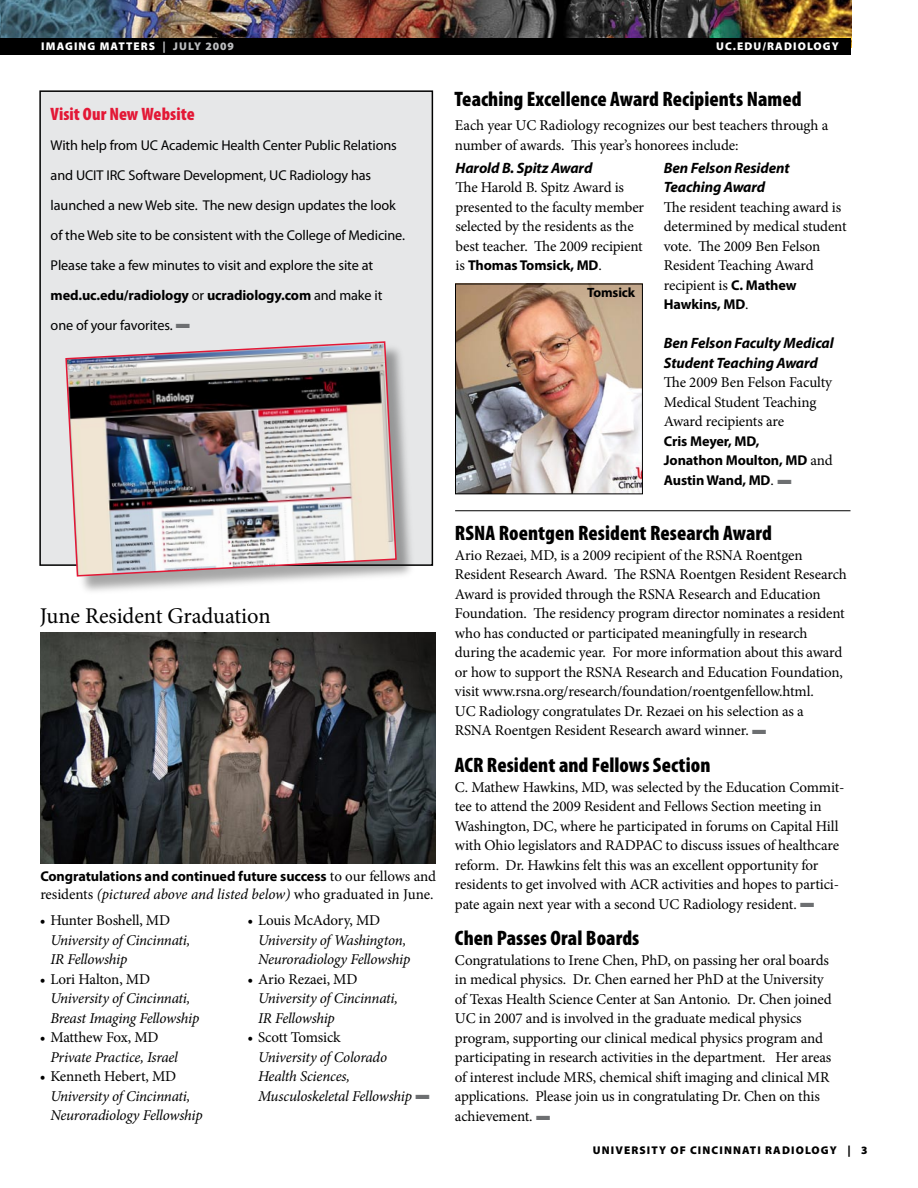
<style>
.page{position:relative;width:918px;height:1188px;background:#fff}
.page>*{position:absolute;margin:0;border:0;box-sizing:border-box;transform-origin:0 0}
.t1{font:22.5px "Minion Pro";letter-spacing:-.005em;color:#000}
.t2{font:900 condensed 21px "Myriad Pro";letter-spacing:.005em;color:#000}
.t3{font:900 condensed 18px "Myriad Pro";letter-spacing:.005em;color:#e31836}
.t4{font:15px/19.5px "Minion Pro";letter-spacing:-.01em;color:#000}
.t5{font:italic 15px/19.5px "Minion Pro";letter-spacing:-.02em;color:#000}
.t6{font:italic 700 15px/19.5px "Myriad Pro";letter-spacing:-.01em;color:#000}
.t7{font:14.25px/30px "Myriad Pro";letter-spacing:-.01em;color:#000}
.t8{font:700 14.25px/19.5px "Myriad Pro";letter-spacing:-.01em;color:#000}
.t9{font:700 13.5px "Myriad Pro";letter-spacing:-.01em;color:#000}
.t10{font:900 11.25px "Myriad Pro";letter-spacing:.1em;color:#fff}
.t11{font:900 11.25px "Myriad Pro";letter-spacing:.1em;color:#000}
.t12{font:6px "Zapf Dingbats ITC";color:#6d6f71;scale:3.25 1}
.s1{color:#bcbdbf}
.s2{font-weight:700}
.s3{font-family:"Minion Pro";font-weight:400;font-size:15px}
.s4{font-style:normal}
.s5{font-family:"Myriad Pro";font-weight:700;font-size:14.25px}
</style>
<div class="page">
<img style="left:0;top:0;width:851px;height:38px">
<div style="left:0;top:38px;width:851px;height:17px;background:#000"></div>
<div style="left:40px;top:91px;width:392px;height:474px;background:#e6e7e8"></div>
<div style="left:39px;top:90px;width:394px;height:476px;border:2px solid #000"></div>
<div style="left:67px;top:343px;width:350px;height:253px;background:#000;opacity:.35"></div>
<img style="left:65px;top:341px;width:333px;height:236px">
<img style="left:40px;top:633px;width:395px;height:230px">
<img style="left:457px;top:286px;width:184px;height:206px">
<div style="left:455px;top:284px;width:188px;height:210px;border:1px solid #000"></div>
<hr style="left:455px;top:510px;width:395px;height:1px;background:#000">
<p class="t10" style="left:41px;top:39px;width:194px">IMAGING MATTERS <span class="s1">| JULY 2009</span></p>
<p class="t10" style="left:716px;top:39px;width:124px">UC.EDU/RADIOLOGY</p>
<p class="t3" style="left:51px;top:102px;width:146px">Visit Our New Website</p>
<p class="t7" style="left:51px;top:130px;width:356px">With help from UC Academic Health Center Public Relations and UCIT IRC Software Development, UC Radiology has launched a new Web site. The new design updates the look of the Web site to be consistent with the College of Medicine.<br>Please take a few minutes to visit and explore the site at <span class="s2">med.uc.edu/radiology</span> or <span class="s2">ucradiology.com</span> and make it one of your favorites.</p>
<p class="t12" style="left:176px;top:323px;width:6px">■</p>
<h1 class="t1" style="left:40px;top:601px;width:232px">June Resident Graduation</h1>
<p class="t8" style="left:40px;top:866px;width:397px">Congratulations and continued future success <span class="s3">to our fellows and</span></p>
<p class="t5" style="left:40px;top:884px;width:395px"><span class="s4">residents</span> (pictured above and listed below) <span class="s4">who graduated in June.</span></p>
<p class="t4" style="left:40px;top:911px;width:132px">• Hunter Boshell, MD</p>
<p class="t5" style="left:50px;top:930px;width:142px">University of Cincinnati,<br>IR Fellowship</p>
<p class="t4" style="left:40px;top:969px;width:112px">• Lori Halton, MD</p>
<p class="t5" style="left:50px;top:989px;width:150px">University of Cincinnati,<br>Breast Imaging Fellowship</p>
<p class="t4" style="left:40px;top:1028px;width:120px">• Matthew Fox, MD</p>
<p class="t5" style="left:50px;top:1047px;width:129px">Private Practice, Israel</p>
<p class="t4" style="left:40px;top:1067px;width:138px">• Kenneth Hebert, MD</p>
<p class="t5" style="left:50px;top:1086px;width:154px">University of Cincinnati,<br>Neuroradiology Fellowship</p>
<p class="t4" style="left:248px;top:911px;width:134px">• Louis McAdory, MD</p>
<p class="t5" style="left:258px;top:930px;width:154px">University of Washington,<br>Neuroradiology Fellowship</p>
<p class="t4" style="left:248px;top:969px;width:112px">• Ario Rezaei, MD</p>
<p class="t5" style="left:258px;top:989px;width:142px">University of Cincinnati,<br>IR Fellowship</p>
<p class="t4" style="left:248px;top:1028px;width:95px">• Scott Tomsick</p>
<p class="t5" style="left:258px;top:1047px;width:156px">University of Colorado<br>Health Sciences,<br>Musculoskeletal Fellowship</p>
<p class="t12" style="left:415px;top:1094px;width:6px">■</p>
<h2 class="t2" style="left:454px;top:85px;width:349px">Teaching Excellence Award Recipients Named</h2>
<p class="t4" style="left:455px;top:116px;width:375px">Each year UC Radiology recognizes our best teachers through a number of awards. This year’s honorees include:</p>
<p class="t6" style="left:456px;top:158px;width:138px">Harold B. Spitz Award</p>
<p class="t4" style="left:456px;top:178px;width:190px">The Harold B. Spitz Award is presented to the faculty member selected by the residents as the best teacher. The 2009 recipient</p>
<p class="t8" style="left:456px;top:255px;width:148px"><span class="s3">is</span> Thomas Tomsick, MD<span class="s3">.</span></p>
<p class="t9" style="left:587px;top:284px;width:50px">Tomsick</p>
<p class="t6" style="left:664px;top:158px;width:127px">Ben Felson Resident<br>Teaching Award</p>
<p class="t4" style="left:664px;top:197px;width:184px">The resident teaching award is determined by medical student vote. The 2009 Ben Felson<br>Resident Teaching Award recipient is <span class="s5">C. Mathew</span></p>
<p class="t8" style="left:664px;top:294px;width:86px">Hawkins, MD<span class="s3">.</span></p>
<p class="t6" style="left:664px;top:333px;width:171px">Ben Felson Faculty Medical<br>Student Teaching Award</p>
<p class="t4" style="left:664px;top:373px;width:170px">The 2009 Ben Felson Faculty<br>Medical Student Teaching<br>Award recipients are</p>
<p class="t8" style="left:664px;top:431px;width:170px">Cris Meyer, MD,<br>Jonathon Moulton, MD <span class="s3">and<br></span>Austin Wand, MD<span class="s3">.</span></p>
<p class="t12" style="left:777px;top:479px;width:6px">■</p>
<h2 class="t2" style="left:455px;top:520px;width:319px">RSNA Roentgen Resident Research Award</h2>
<p class="t4" style="left:455px;top:545px;width:393px">Ario Rezaei, MD, is a 2009 recipient of the RSNA Roentgen Resident Research Award. The RSNA Roentgen Resident Research Award is provided through the RSNA Research and Education Foundation. The residency program director nominates a resident who has conducted or participated meaningfully in research during the academic year. For more information about this award or how to support the RSNA Research and Education Foundation, visit www.rsna.org/research/foundation/roentgenfellow.html.<br>UC Radiology congratulates Dr. Rezaei on his selection as a<br>RSNA Roentgen Resident Research award winner.</p>
<p class="t12" style="left:752px;top:729px;width:6px">■</p>
<h2 class="t2" style="left:455px;top:752px;width:257px">ACR Resident and Fellows Section</h2>
<p class="t4" style="left:455px;top:777px;width:391px">C. Mathew Hawkins, MD, was selected by the Education Commit&shy;tee to attend the 2009 Resident and Fellows Section meeting in Washington, DC, where he participated in forums on Capital Hill with Ohio legislators and RADPAC to discuss issues of healthcare reform. Dr. Hawkins felt this was an excellent opportunity for residents to get involved with ACR activities and hopes to partici&shy;pate again next year with a second UC Radiology resident.</p>
<p class="t12" style="left:800px;top:902px;width:6px">■</p>
<h2 class="t2" style="left:455px;top:925px;width:186px">Chen Passes Oral Boards</h2>
<p class="t4" style="left:455px;top:950px;width:378px">Congratulations to Irene Chen, PhD, on passing her oral boards in medical physics. Dr. Chen earned her PhD at the University of Texas Health Science Center at San Antonio. Dr. Chen joined UC in 2007 and is involved in the graduate medical physics program, supporting our clinical medical physics program and participating in research activities in the department. Her areas of interest include MRS, chemical shift imaging and clinical MR applications. Please join us in congratulating Dr. Chen on this achievement.</p>
<p class="t12" style="left:536px;top:1115px;width:6px">■</p>
<p class="t11" style="left:593px;top:1143px;width:276px">UNIVERSITY OF CINCINNATI RADIOLOGY | 3</p>
</div>
